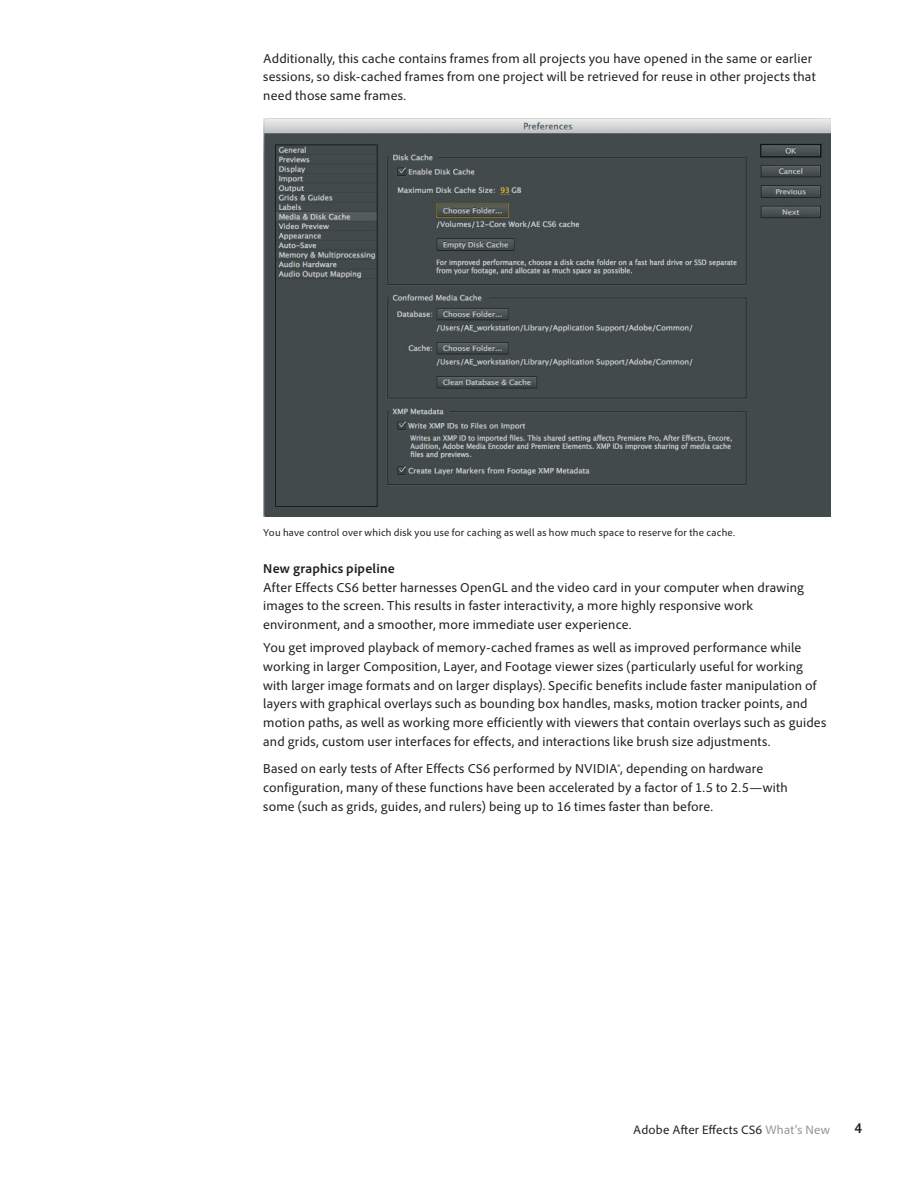
<style>
.page{position:relative;width:918px;height:1188px;background:#fff}
.page>*{position:absolute;margin:0;border:0;box-sizing:border-box;transform-origin:0 0}
.t1{font:700 semi-condensed 15px "Adobe Clean";color:#231f20}
.t2{font:13.5px/18.8px "Adobe Clean";letter-spacing:.01em;color:#231f20}
.t3{font:700 13.5px "Adobe Clean";letter-spacing:.015em;color:#231f20}
.t4{font:12.75px "Adobe Clean";letter-spacing:.015em;color:#231f20}
.t5{font:10.5px "Adobe Clean";letter-spacing:.02em;color:#231f20}
.s1{color:#939598}
</style>
<div class="page">
<img style="left:263px;top:118px;width:567px;height:399px">
<p class="t2" style="left:263px;top:48px;width:554px">Additionally, this cache contains frames from all projects you have opened in the same or earlier sessions, so disk-cached frames from one project will be retrieved for reuse in other projects that need those same frames.</p>
<p class="t5" style="left:263px;top:526px;width:473px">You have control over which disk you use for caching as well as how much space to reserve for the cache.</p>
<p class="t3" style="left:263px;top:560px;width:133px">New graphics pipeline</p>
<p class="t2" style="left:263px;top:577px;width:542px">After Effects CS6 better harnesses OpenGL and the video card in your computer when drawing images to the screen. This results in faster interactivity, a more highly responsive work environment, and a smoother, more immediate user experience.</p>
<p class="t2" style="left:263px;top:638px;width:565px">You get improved playback of memory-cached frames as well as improved performance while working in larger Composition, Layer, and Footage viewer sizes (particularly useful for working with larger image formats and on larger displays). Specific benefits include faster manipulation of layers with graphical overlays such as bounding box handles, masks, motion tracker points, and motion paths, as well as working more efficiently with viewers that contain overlays such as guides and grids, custom user interfaces for effects, and interactions like brush size adjustments.</p>
<p class="t2" style="left:263px;top:759px;width:526px">Based on early tests of After Effects CS6 performed by NVIDIA®, depending on hardware configuration, many of these functions have been accelerated by a factor of 1.5 to 2.5—with some (such as grids, guides, and rulers) being up to 16 times faster than before.</p>
<p class="t4" style="left:633px;top:1122px;width:198px">Adobe After Effects CS6 <span class="s1">What’s New</span></p>
<p class="t1" style="left:854px;top:1119px;width:9px">4</p>
</div>
